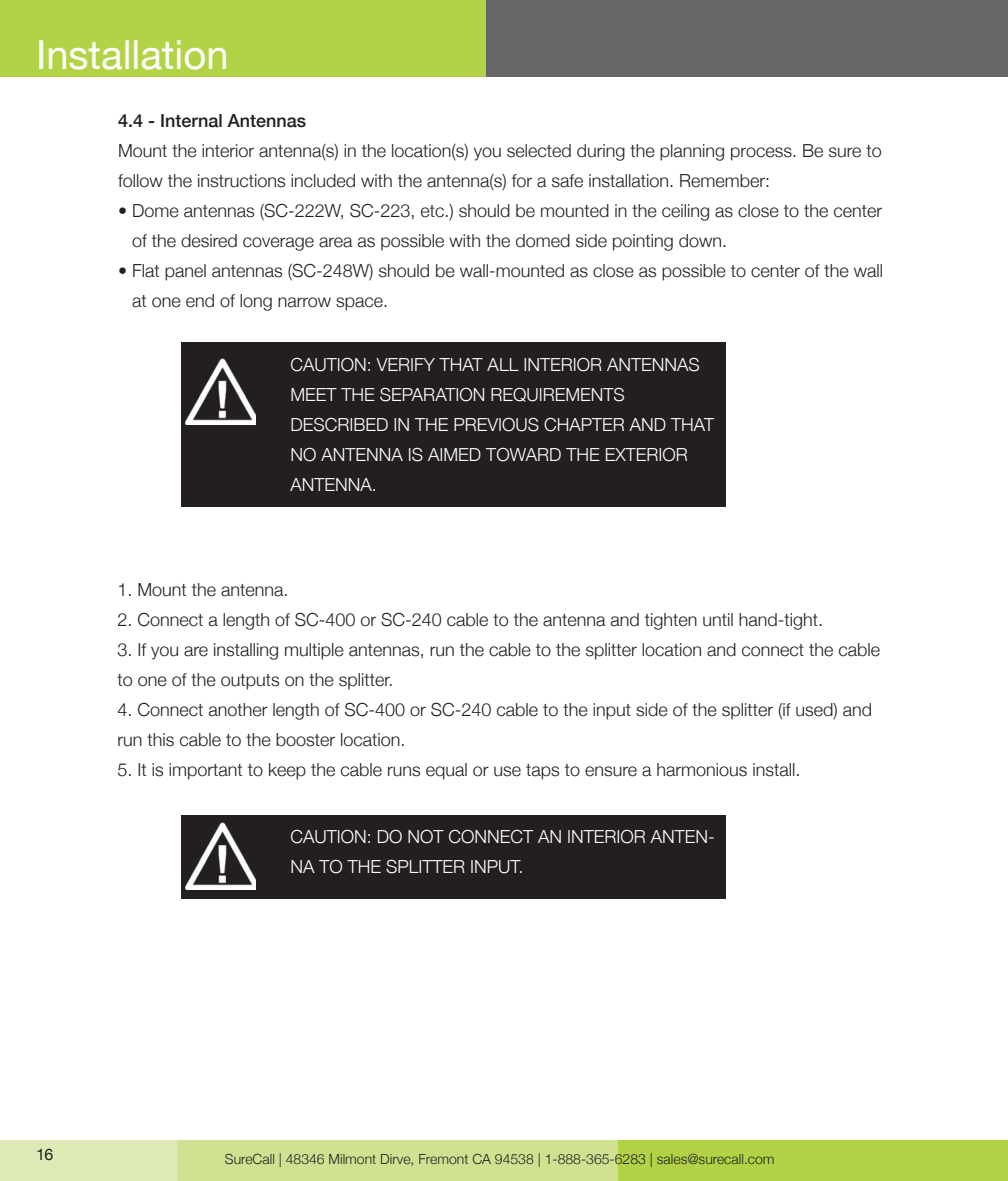
<style>
.page{position:relative;width:1008px;height:1181px;background:#fff}
.page>*{position:absolute;margin:0;border:0;box-sizing:border-box;transform-origin:0 0}
.t1{font:40px "Helvetica Neue";color:#fff}
.t2{font:300 18px/30px "Helvetica Neue";color:#231f20}
.t3{font:300 18px/30px "Helvetica Neue";color:#fff}
.t4{font:500 18px "Helvetica Neue";color:#231f20}
.t5{font:16px "Helvetica Neue";color:#231f20}
.t6{font:300 14px "Helvetica Neue";color:#231f20}
</style>
<div class="page">
<div style="left:0;top:0;width:1008px;height:77px;background:#67676a"></div>
<div style="left:0;top:0;width:486px;height:77px;background:#b3d347"></div>
<div style="left:618px;top:1140px;width:390px;height:41px;background:#b3d347"></div>
<div style="left:378px;top:1140px;width:240px;height:41px;background:#d0e292"></div>
<div style="left:176px;top:1140px;width:202px;height:41px;background:#d0e292"></div>
<div style="left:0;top:1140px;width:176px;height:41px;background:#deeab5"></div>
<div style="left:181px;top:343px;width:545px;height:164px;background:#231f20"></div>
<img style="left:185px;top:358px;width:71px;height:67px">
<div style="left:181px;top:815px;width:545px;height:84px;background:#231f20"></div>
<img style="left:185px;top:823px;width:71px;height:66px">
<p class="t1" style="left:36px;top:26px;width:194px">Installation</p>
<p class="t4" style="left:118px;top:106px;width:190px">4.4 - Internal Antennas</p>
<p class="t2" style="left:118px;top:134px;width:765px">Mount the interior antenna(s) in the location(s) you selected during the planning process. Be sure to follow the instructions included with the antenna(s) for a safe installation. Remember:</p>
<p class="t2" style="left:132px;top:194px;width:752px;text-indent:-14px">• Dome antennas (SC-222W, SC-223, etc.) should be mounted in the ceiling as close to the center of the desired coverage area as possible with the domed side pointing down.</p>
<p class="t2" style="left:132px;top:254px;width:753px;text-indent:-14px">• Flat panel antennas (SC-248W) should be wall-mounted as close as possible to center of the wall at one end of long narrow space.</p>
<p class="t3" style="left:290px;top:348px;width:411px">CAUTION: VERIFY THAT ALL INTERIOR ANTENNAS<br>MEET THE SEPARATION REQUIREMENTS</p>
<p class="t3" style="left:290px;top:408px;width:425px">DESCRIBED IN THE PREVIOUS CHAPTER AND THAT<br>NO ANTENNA IS AIMED TOWARD THE EXTERIOR<br>ANTENNA.</p>
<p class="t2" style="left:117px;top:574px;width:173px">1. Mount the antenna.</p>
<p class="t2" style="left:117px;top:604px;width:707px">2. Connect a length of SC-400 or SC-240 cable to the antenna and tighten until hand-tight.</p>
<p class="t2" style="left:117px;top:634px;width:764px">3. If you are installing multiple antennas, run the cable to the splitter location and connect the cable to one of the outputs on the splitter.</p>
<p class="t2" style="left:117px;top:694px;width:756px">4. Connect another length of SC-400 or SC-240 cable to the input side of the splitter (if used) and run this cable to the booster location.</p>
<p class="t2" style="left:117px;top:754px;width:685px">5. It is important to keep the cable runs equal or use taps to ensure a harmonious install.</p>
<p class="t3" style="left:290px;top:821px;width:426px">CAUTION: DO NOT CONNECT AN INTERIOR ANTEN-<br>NA TO THE SPLITTER INPUT.</p>
<p class="t5" style="left:36px;top:1143px;width:19px">16</p>
<p class="t6" style="left:225px;top:1148px;width:551px">SureCall | 48346 Milmont Dirve, Fremont CA 94538 | 1-888-365-6283 | sales@surecall.com</p>
</div>
